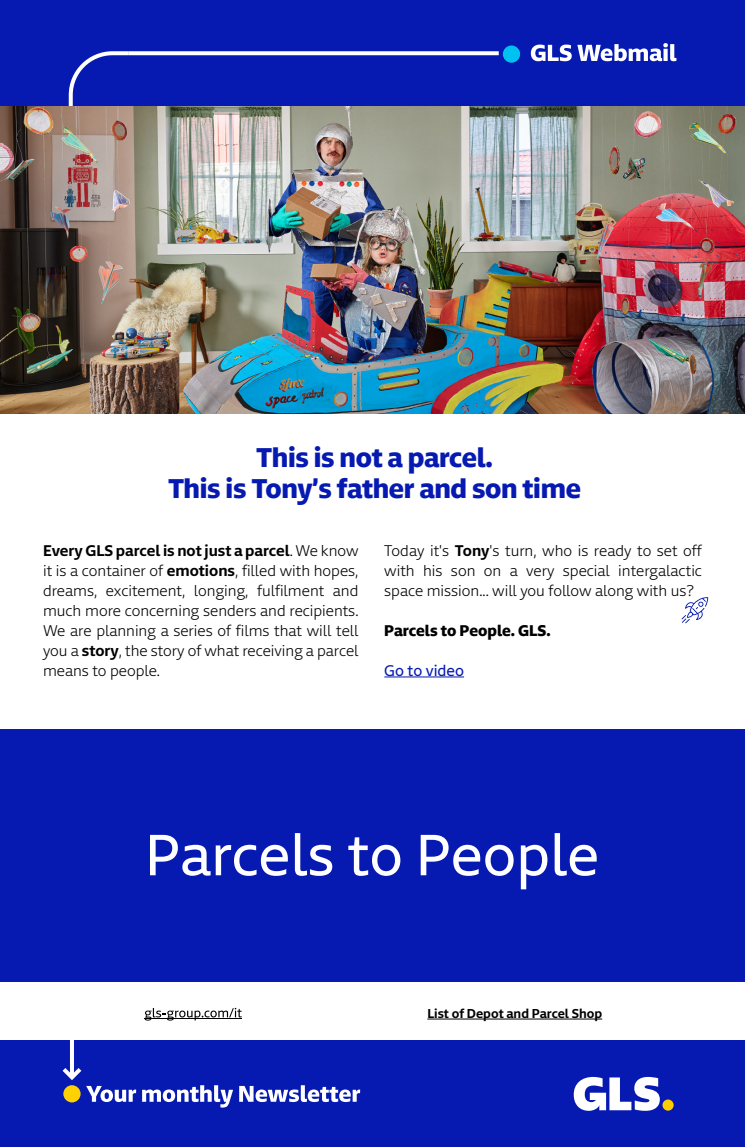
<style>
.page{position:relative;width:745px;height:1147px;background:#fff}
.page>*{position:absolute;margin:0;border:0;box-sizing:border-box;transform-origin:0 0}
.t1{font:700 26.25px/31.5px "Newson GLS";letter-spacing:-.01em;color:#061ab1;text-align:center}
.t2{font:300 15px/20px "Newson GLSDTP";color:#000;text-align:justify}
.t3{font:700 15px "Newson GLSDTP";color:#000}
.t4{font:15px "Newson GLSDTP";color:#061ab1}
.t5{font:600 12.5px "Newson GLSDTP";color:#000}
.t6{font:8.75px "Newson GLS";letter-spacing:-.005em;color:#000}
.s1{font-weight:600}
</style>
<div class="page">
<div style="left:0;top:1041px;width:744px;height:106px;background:#061ab1"></div>
<div style="left:0;top:0;width:744px;height:107px;background:#061ab1"></div>
<svg style="left:530px;top:45px;width:41px;height:16px"></svg>
<svg style="left:577px;top:43px;width:99px;height:18px"></svg>
<div style="left:502px;top:45px;width:17px;height:18px;background:#00c2f0;border-radius:50%"></div>
<div style="left:662px;top:1099px;width:11px;height:12px;background:#ffcd00;border-radius:50%"></div>
<svg style="left:573px;top:1077px;width:86px;height:34px"></svg>
<svg style="left:133px;top:51px;width:365px;height:4px"></svg>
<svg style="left:68px;top:51px;width:65px;height:55px"></svg>
<svg style="left:145px;top:1008px;width:96px;height:13px"></svg>
<hr style="left:144px;top:1018px;width:98px;height:1px;background:#000">
<hr style="left:70px;top:203px;width:4px;height:874px;background:#fff">
<hr style="left:384px;top:677px;width:80px;height:1px;background:#061ab1">
<hr style="left:427px;top:1019px;width:174px;height:1px;background:#000">
<svg style="left:62px;top:1068px;width:74px;height:34px"></svg>
<svg style="left:142px;top:1085px;width:91px;height:22px"></svg>
<svg style="left:239px;top:1085px;width:121px;height:17px"></svg>
<img style="left:0;top:106px;width:744px;height:307px">
<div style="left:0;top:729px;width:744px;height:253px;background:#061ab1"></div>
<svg style="left:150px;top:835px;width:138px;height:41px"></svg>
<svg style="left:295px;top:833px;width:37px;height:43px"></svg>
<svg style="left:348px;top:837px;width:52px;height:39px"></svg>
<svg style="left:420px;top:835px;width:93px;height:41px"></svg>
<svg style="left:520px;top:845px;width:27px;height:44px"></svg>
<svg style="left:554px;top:833px;width:42px;height:43px"></svg>
<svg style="left:681px;top:597px;width:26px;height:26px"></svg>
<h1 class="t1" style="left:168px;top:438px;width:414px">This is not a parcel.<br>This is Tony’s father and son time</h1>
<p class="t2" style="left:43px;top:538px;width:317px"><span class="s1">Every GLS parcel is not just a parcel</span>. We know it is a container of <span class="s1">emotions</span>, filled with hopes, dreams, excitement, longing, fulfilment and much more concerning senders and recipients.<br>We are planning a series of films that will tell you a <span class="s1">story</span>, the story of what receiving a parcel means to people.</p>
<p class="t2" style="left:384px;top:538px;width:319px">Today it's <span class="s1">Tony</span>'s turn, who is ready to set off with his son on a very special intergalactic space mission... will you follow along with us?</p>
<p class="t3" style="left:384px;top:616px;width:168px">Parcels to People. GLS.</p>
<p class="t4" style="left:384px;top:657px;width:81px">Go to video</p>
<p class="t5" style="left:427px;top:1002px;width:176px">List of Depot and Parcel Shop</p>
<p class="t6" style="left:427px;top:1007px;width:179px">https://gls-group.com/IT/it/trova-sede-shop</p>
</div>
